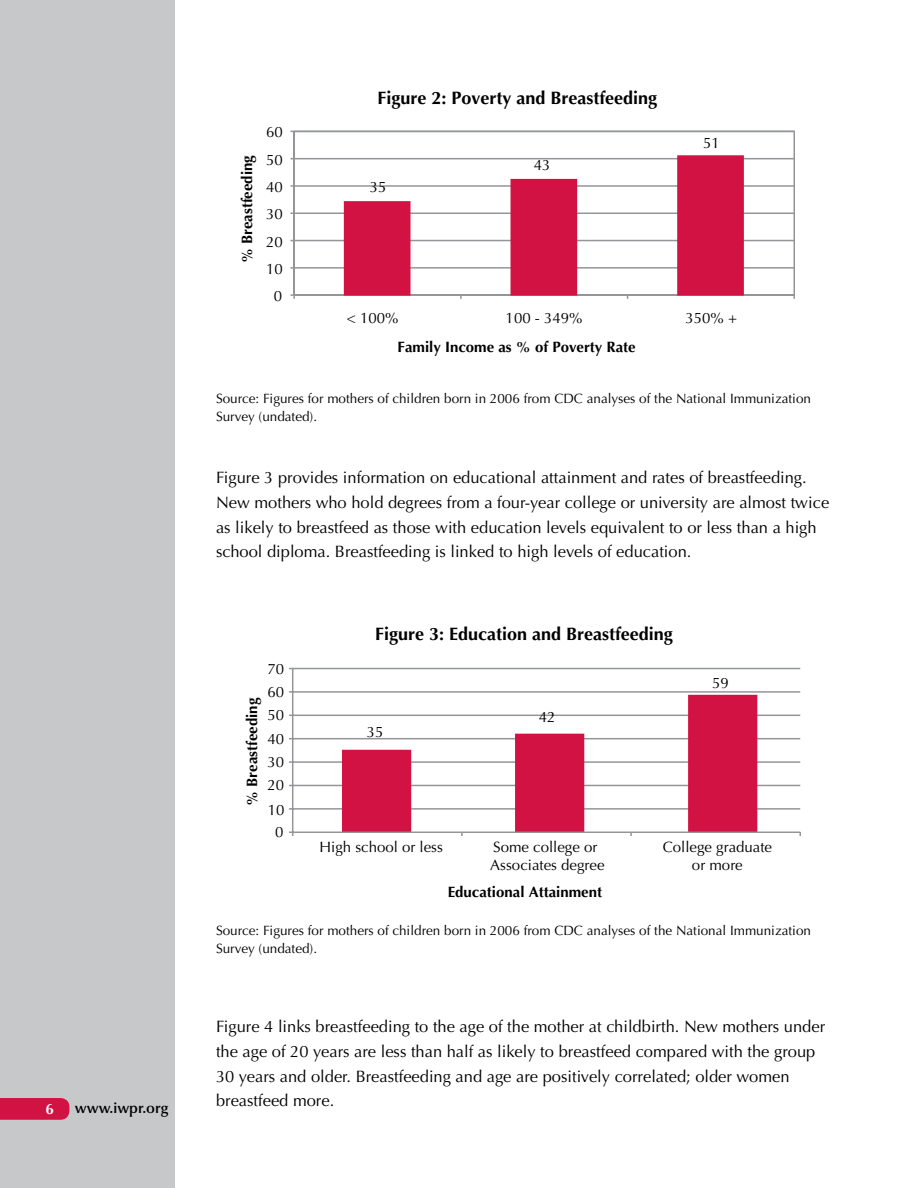
<style>
.page{position:relative;width:918px;height:1188px;background:#fff}
.page>*{position:absolute;margin:0;border:0;box-sizing:border-box;transform-origin:0 0}
.t1{font:700 18px "Optima";color:#000}
.t2{font:16.5px/24.8px "Optima";color:#000}
.t3{font:15px/18px "Optima";color:#000}
.t4{font:700 15px "Optima";color:#000}
.t5{font:600 15px "Optima";color:#000}
.t6{font:700 15px "Optima";color:#fff}
.t7{font:13.5px/18px "Optima";color:#000}
</style>
<div class="page">
<div style="left:0;top:0;width:176px;height:1188px;background:#c7c8ca"></div>
<div style="left:0;top:1098px;width:69px;height:22px;background:#d11242"></div>
<hr style="left:293px;top:808px;width:507px;height:2px;background:#939598">
<hr style="left:293px;top:785px;width:507px;height:1px;background:#939598">
<hr style="left:293px;top:761px;width:507px;height:2px;background:#939598">
<hr style="left:293px;top:738px;width:507px;height:1px;background:#939598">
<hr style="left:293px;top:715px;width:507px;height:1px;background:#939598">
<hr style="left:293px;top:691px;width:507px;height:2px;background:#939598">
<hr style="left:293px;top:668px;width:507px;height:1px;background:#939598">
<hr style="left:292px;top:669px;width:1px;height:163px;background:#939598">
<hr style="left:293px;top:832px;width:507px;height:1px;background:#939598">
<svg style="left:342px;top:695px;width:415px;height:137px"></svg>
<svg style="left:295px;top:131px;width:500px;height:164px"></svg>
<hr style="left:293px;top:131px;width:2px;height:164px;background:#939598">
<hr style="left:294px;top:294px;width:500px;height:2px;background:#939598">
<svg style="left:290px;top:294px;width:5px;height:5px"></svg>
<svg style="left:344px;top:155px;width:400px;height:141px"></svg>
<p class="t6" style="left:46px;top:1101px;width:10px">6</p>
<p class="t5" style="left:75px;top:1099px;width:95px">www.iwpr.org</p>
<p class="t4" style="left:238px;top:263px;width:110px;rotate:-90deg">% Breastfeeding</p>
<p class="t3" style="left:266px;top:124px;width:18px">60</p>
<p class="t3" style="left:266px;top:151px;width:18px">50</p>
<p class="t3" style="left:266px;top:178px;width:18px">40</p>
<p class="t3" style="left:266px;top:205px;width:18px">30</p>
<p class="t3" style="left:266px;top:233px;width:18px">20</p>
<p class="t3" style="left:266px;top:260px;width:18px">10</p>
<p class="t3" style="left:274px;top:287px;width:10px">0</p>
<p class="t1" style="left:378px;top:87px;width:281px">Figure 2: Poverty and Breastfeeding</p>
<p class="t3" style="left:370px;top:178px;width:18px">35</p>
<p class="t3" style="left:534px;top:156px;width:18px">43</p>
<p class="t3" style="left:703px;top:134px;width:18px">51</p>
<p class="t3" style="left:347px;top:309px;width:53px">&lt; 100%</p>
<p class="t3" style="left:506px;top:309px;width:78px">100 - 349%</p>
<p class="t3" style="left:686px;top:309px;width:53px">350% +</p>
<p class="t4" style="left:398px;top:338px;width:240px">Family Income as % of Poverty Rate</p>
<p class="t7" style="left:216px;top:390px;width:597px">Source: Figures for mothers of children born in 2006 from CDC analyses of the National Immunization<br>Survey (undated).</p>
<p class="t2" style="left:216px;top:465px;width:615px">Figure 3 provides information on educational attainment and rates of breastfeeding.<br>New mothers who hold degrees from a four-year college or university are almost twice as likely to breastfeed as those with education levels equivalent to or less than a high school diploma. Breastfeeding is linked to high levels of education.</p>
<p class="t3" style="left:267px;top:660px;width:18px">70</p>
<p class="t3" style="left:267px;top:683px;width:18px">60</p>
<p class="t4" style="left:243px;top:806px;width:110px;rotate:-90deg">% Breastfeeding</p>
<p class="t3" style="left:267px;top:706px;width:18px">50</p>
<p class="t3" style="left:267px;top:730px;width:18px">40</p>
<p class="t3" style="left:267px;top:754px;width:18px">30</p>
<p class="t3" style="left:267px;top:777px;width:18px">20</p>
<p class="t3" style="left:268px;top:801px;width:18px">10</p>
<p class="t3" style="left:275px;top:823px;width:10px">0</p>
<p class="t1" style="left:375px;top:624px;width:299px">Figure 3: Education and Breastfeeding</p>
<p class="t3" style="left:367px;top:723px;width:18px">35</p>
<p class="t3" style="left:539px;top:708px;width:18px">42</p>
<p class="t3" style="left:712px;top:674px;width:18px">59</p>
<p class="t3" style="left:320px;top:838px;width:125px">High school or less</p>
<p class="t3" style="left:490px;top:838px;width:116px">Some college or<br>Associates degree</p>
<p class="t3" style="left:663px;top:838px;width:111px;text-align:center">College graduate or more</p>
<p class="t4" style="left:448px;top:884px;width:156px">Educational Attainment</p>
<p class="t7" style="left:216px;top:922px;width:597px">Source: Figures for mothers of children born in 2006 from CDC analyses of the National Immunization<br>Survey (undated).</p>
<p class="t2" style="left:216px;top:1014px;width:611px">Figure 4 links breastfeeding to the age of the mother at childbirth. New mothers under the age of 20 years are less than half as likely to breastfeed compared with the group 30 years and older. Breastfeeding and age are positively correlated; older women breastfeed more.</p>
</div>
